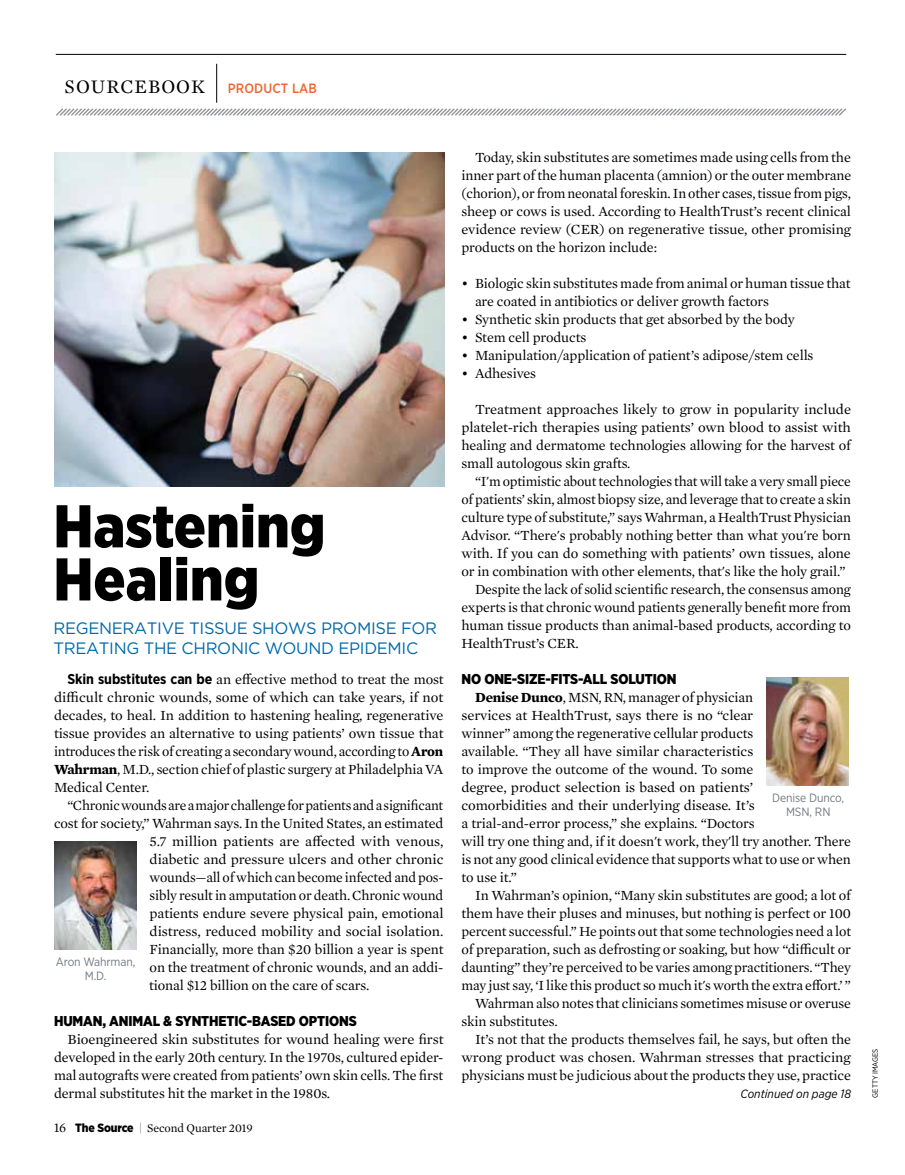
<style>
.page{position:relative;width:905px;height:1175px;background:#fff}
.page>*{position:absolute;margin:0;border:0;box-sizing:border-box;transform-origin:0 0}
.t1{font:900 60.15px/53.1px "Gotham Narrow";color:#000}
.t2{font:19.5px "Mercury Text G1";letter-spacing:.05em;color:#000}
.t3{font:16.5px/19.5px "Gotham";letter-spacing:-.02em;color:#0069aa}
.t4{font:14.25px/18px "Mercury Text G1";letter-spacing:-.01em;color:#000;text-align:justify}
.t5{font:900 14.25px "Gotham Narrow";letter-spacing:-.01em;color:#000}
.t6{font:12px/13.5px "Gotham Narrow";letter-spacing:-.01em;color:#727b83;text-align:center}
.t7{font:12px "Mercury Text G1";letter-spacing:-.01em;color:#000}
.t8{font:italic 12px "Gotham Narrow";color:#000}
.t9{font:7.5px "Gotham Narrow";letter-spacing:-.01em;color:#000}
.s1{font-family:"Gotham Narrow";font-weight:500;font-size:13.5px;color:#f26531}
.s2{font-family:"Gotham Narrow";font-weight:700}
.s3{font-weight:700}
.s4{font-size:13.5px}
.s5{font-family:"Gotham Narrow";font-weight:900}
.s6{font-family:"Gotham Narrow";font-weight:100}
</style>
<div class="page">
<svg style="left:56px;top:108px;width:790px;height:8px"></svg>
<hr style="left:56px;top:54px;width:790px;height:1px;background:#000">
<hr style="left:216px;top:64px;width:1px;height:39px;background:#000">
<img style="left:54px;top:153px;width:390px;height:333px">
<img style="left:54px;top:841px;width:82px;height:108px">
<img style="left:766px;top:677px;width:82px;height:109px">
<h2 class="t2" style="left:65px;top:72px;width:254px">SOURCEBOOK <span class="s1">PRODUCT LAB</span></h2>
<h1 class="t1" style="left:53px;top:499px;width:273px">Hastening<br>Healing</h1>
<p class="t3" style="left:53px;top:618px;width:385px">REGENERATIVE TISSUE SHOWS PROMISE FOR<br>TREATING THE CHRONIC WOUND EPIDEMIC</p>
<p class="t4" style="left:54px;top:670px;width:391px;text-indent:14px"><span class="s2">Skin substitutes can be</span> an effective method to treat the most difficult chronic wounds, some of which can take years, if not decades, to heal. In addition to hastening healing, regenerative tissue provides an alternative to using patients’ own tissue that introduces the risk of creating a secondary wound, according to <span class="s3">Aron Wahrman</span>, M.D., section chief of plastic surgery at Philadelphia VA Medical Center.</p>
<p class="t4" style="left:68px;top:796px;width:377px">“Chronic wounds are a major challenge for patients and a significant</p>
<p class="t4" style="left:54px;top:814px;width:391px">cost for society,” Wahrman says. In the United States, an estimated</p>
<p class="t4" style="left:150px;top:832px;width:295px">5.7 million patients are affected with venous,</p>
<p class="t4" style="left:150px;top:850px;width:295px">diabetic and pressure ulcers and other chronic</p>
<p class="t4" style="left:150px;top:868px;width:295px">wounds—all of which can become infected and pos-</p>
<p class="t4" style="left:150px;top:886px;width:295px">sibly result in amputation or death. Chronic wound</p>
<p class="t4" style="left:150px;top:904px;width:295px">patients endure severe physical pain, emotional</p>
<p class="t4" style="left:150px;top:922px;width:295px">distress, reduced mobility and social isolation.</p>
<p class="t4" style="left:150px;top:940px;width:295px">Financially, more than $20 billion a year is spent</p>
<p class="t4" style="left:150px;top:958px;width:295px">on the treatment of chronic wounds, and an addi-</p>
<p class="t4" style="left:149px;top:976px;width:222px">tional $12 billion on the care of scars.</p>
<p class="t5" style="left:54px;top:1012px;width:304px">HUMAN, ANIMAL &amp; SYNTHETIC-BASED OPTIONS</p>
<p class="t4" style="left:54px;top:1030px;width:391px;text-indent:14px">Bioengineered skin substitutes for wound healing were first developed in the early 20th century. In the 1970s, cultured epider&shy;mal autografts were created from patients’ own skin cells. The first dermal substitutes hit the market in the 1980s.</p>
<p class="t6" style="left:56px;top:955px;width:81px">Aron Wahrman,<br>M.D.</p>
<p class="t7" style="left:54px;top:1119px;width:200px"><span class="s4">16</span> <span class="s5">The Source</span> <span class="s6">|</span> Second Quarter 2019</p>
<p class="t4" style="left:461px;top:148px;width:391px;text-indent:13px">Today, skin substitutes are sometimes made using cells from the inner part of the human placenta (amnion) or the outer membrane (chorion), or from neonatal foreskin. In other cases, tissue from pigs, sheep or cows is used. According to HealthTrust’s recent clinical evidence review (CER) on regenerative tissue, other promising products on the horizon include:</p>
<p class="t4" style="left:475px;top:274px;width:377px;text-indent:-14px">• Biologic skin substitutes made from animal or human tissue that are coated in antibiotics or deliver growth factors</p>
<p class="t4" style="left:461px;top:310px;width:335px">• Synthetic skin products that get absorbed by the body</p>
<p class="t4" style="left:461px;top:328px;width:126px">• Stem cell products</p>
<p class="t4" style="left:461px;top:346px;width:353px">• Manipulation/application of patient’s adipose/stem cells</p>
<p class="t4" style="left:461px;top:364px;width:76px">• Adhesives</p>
<p class="t4" style="left:461px;top:400px;width:391px;text-indent:14px">Treatment approaches likely to grow in popularity include platelet-rich therapies using patients’ own blood to assist with healing and dermatome technologies allowing for the harvest of small autologous skin grafts.</p>
<p class="t4" style="left:475px;top:472px;width:377px">“I'm optimistic about technologies that will take a very small piece</p>
<p class="t4" style="left:461px;top:490px;width:391px">of patients’ skin, almost biopsy size, and leverage that to create a skin</p>
<p class="t4" style="left:461px;top:508px;width:391px">culture type of substitute,” says Wahrman, a HealthTrust Physician</p>
<p class="t4" style="left:461px;top:526px;width:391px">Advisor. “There's probably nothing better than what you're born</p>
<p class="t4" style="left:461px;top:544px;width:391px">with. If you can do something with patients’ own tissues, alone</p>
<p class="t4" style="left:461px;top:562px;width:385px">or in combination with other elements, that's like the holy grail.”</p>
<p class="t4" style="left:475px;top:580px;width:377px">Despite the lack of solid scientific research, the consensus among</p>
<p class="t4" style="left:461px;top:598px;width:391px">experts is that chronic wound patients generally benefit more from</p>
<p class="t4" style="left:461px;top:616px;width:391px">human tissue products than animal-based products, according to</p>
<p class="t4" style="left:461px;top:634px;width:119px">HealthTrust’s CER.</p>
<p class="t5" style="left:461px;top:670px;width:216px">NO ONE-SIZE-FITS-ALL SOLUTION</p>
<p class="t4" style="left:461px;top:688px;width:391px;text-align:left;text-indent:14px"><span class="s3">Denise Dunco</span>, MSN, RN, manager of physician<br>services at HealthTrust, says there is no “clear<br>winner” among the regenerative cellular products<br>available. “They all have similar characteristics<br>to improve the outcome of the wound. To some<br>degree, product selection is based on patients’<br>comorbidities and their underlying disease. It’s<br>a trial-and-error process,” she explains. “Doctors<br>will try one thing and, if it doesn't work, they'll try another. There is not any good clinical evidence that supports what to use or when to use it.”</p>
<p class="t4" style="left:475px;top:886px;width:377px">In Wahrman’s opinion, “Many skin substitutes are good; a lot of</p>
<p class="t4" style="left:461px;top:904px;width:391px">them have their pluses and minuses, but nothing is perfect or 100</p>
<p class="t4" style="left:461px;top:922px;width:391px">percent successful.” He points out that some technologies need a lot</p>
<p class="t4" style="left:461px;top:940px;width:391px">of preparation, such as defrosting or soaking, but how “difficult or</p>
<p class="t4" style="left:461px;top:958px;width:391px">daunting” they’re perceived to be varies among practitioners. “They</p>
<p class="t4" style="left:461px;top:976px;width:391px">may just say, ‘I like this product so much it's worth the extra effort.’ ”</p>
<p class="t4" style="left:475px;top:994px;width:377px">Wahrman also notes that clinicians sometimes misuse or overuse</p>
<p class="t4" style="left:461px;top:1012px;width:98px">skin substitutes.</p>
<p class="t4" style="left:475px;top:1030px;width:377px">It’s not that the products themselves fail, he says, but often the</p>
<p class="t4" style="left:461px;top:1048px;width:391px">wrong product was chosen. Wahrman stresses that practicing</p>
<p class="t4" style="left:461px;top:1066px;width:391px">physicians must be judicious about the products they use, practice</p>
<p class="t8" style="left:740px;top:1086px;width:112px">Continued on page 18</p>
<p class="t6" style="left:772px;top:791px;width:73px">Denise Dunco,<br>MSN, RN</p>
<p class="t9" style="left:870px;top:1097px;width:50px;rotate:-90deg">GETTY IMAGES</p>
</div>
